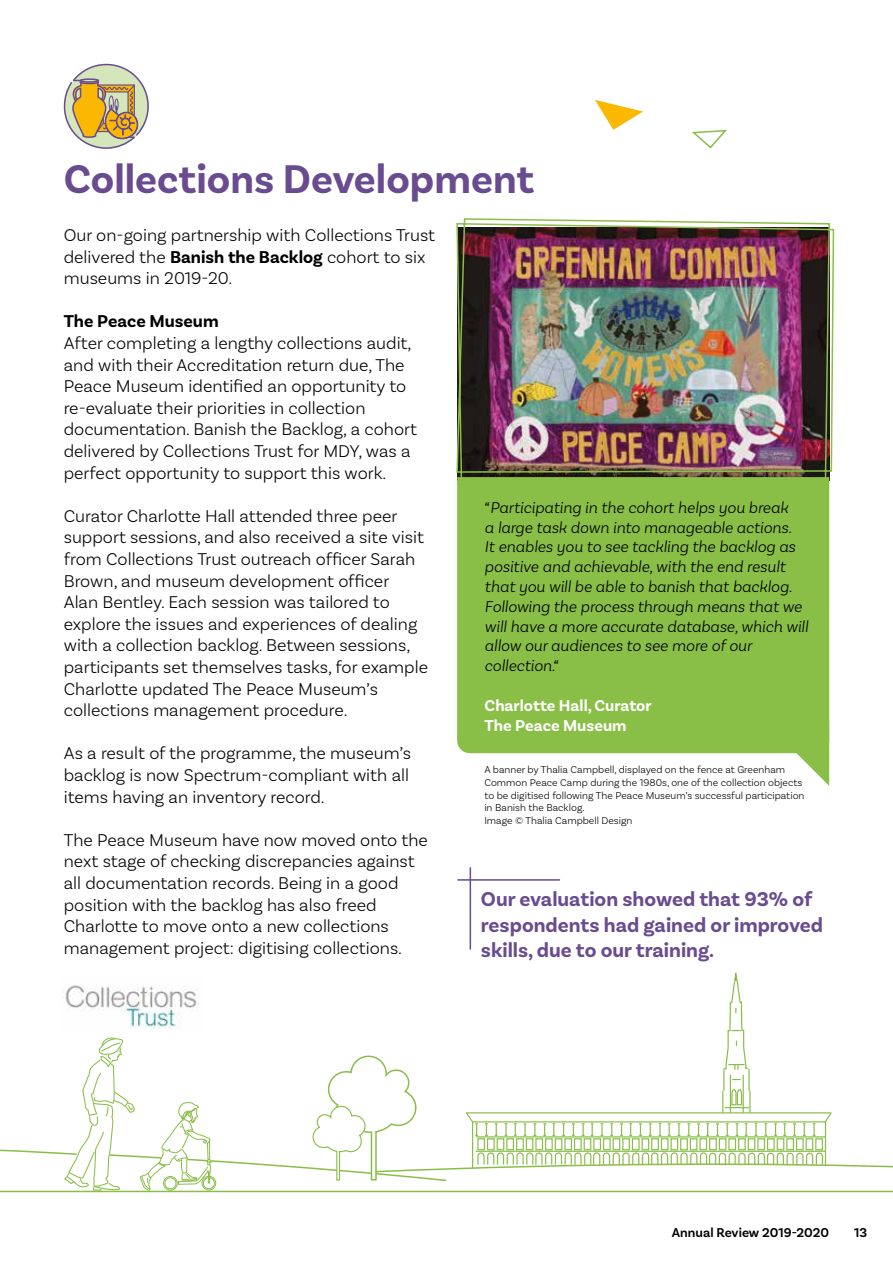
<style>
.page{position:relative;width:893px;height:1263px;background:#fff}
.page>*{position:absolute;margin:0;border:0;box-sizing:border-box;transform-origin:0 0}
.t1{font:700 42px "Basic Sans";color:#694b8f}
.t2{font:700 21px/25.2px "Basic Sans";color:#694b8f}
.t3{font:300 18px/21.6px "Basic Sans";color:#000}
.t4{font:700 18px "Basic Sans";color:#000}
.t5{font:italic 300 16.5px/19.8px "Basic Sans";color:#000}
.t6{font:700 16.5px/19.8px "Basic Sans";color:#fff}
.t7{font:600 13.5px "Basic Sans";color:#000}
.t8{font:300 10.5px/12.6px "Basic Sans";color:#000}
.s1{font-weight:700}
</style>
<div class="page">
<svg style="left:595px;top:100px;width:48px;height:30px"></svg>
<svg style="left:692px;top:129px;width:35px;height:20px"></svg>
<svg style="left:796px;top:753px;width:33px;height:33px"></svg>
<div style="left:457px;top:480px;width:372px;height:273px;background:#89be47"></div>
<hr style="left:458px;top:879px;width:101px;height:2px;background:#694b8f">
<hr style="left:470px;top:868px;width:1px;height:81px;background:#694b8f">
<svg style="left:0;top:972px;width:893px;height:221px"></svg>
<img style="left:456px;top:218px;width:379px;height:262px">
<svg style="left:63px;top:63px;width:86px;height:86px"></svg>
<h1 class="t1" style="left:64px;top:154px;width:472px">Collections Development</h1>
<p class="t3" style="left:64px;top:224px;width:373px">Our on-going partnership with Collections Trust delivered the <span class="s1">Banish the Backlog</span> cohort to six museums in 2019-20.</p>
<p class="t4" style="left:64px;top:310px;width:156px">The Peace Museum</p>
<p class="t3" style="left:64px;top:332px;width:355px">After completing a lengthy collections audit, and with their Accreditation return due, The Peace Museum identified an opportunity to re-evaluate their priorities in collection documentation. Banish the Backlog, a cohort delivered by Collections Trust for MDY, was a perfect opportunity to support this work.</p>
<p class="t3" style="left:64px;top:505px;width:366px">Curator Charlotte Hall attended three peer support sessions, and also received a site visit from Collections Trust outreach officer Sarah Brown, and museum development officer Alan Bentley. Each session was tailored to explore the issues and experiences of dealing with a collection backlog. Between sessions, participants set themselves tasks, for example Charlotte updated The Peace Museum’s collections management procedure.</p>
<p class="t3" style="left:64px;top:742px;width:349px;text-align:justify">As a result of the programme, the museum’s backlog is now Spectrum-compliant with all items having an inventory record.</p>
<p class="t3" style="left:64px;top:829px;width:366px">The Peace Museum have now moved onto the next stage of checking discrepancies against all documentation records. Being in a good position with the backlog has also freed Charlotte to move onto a new collections management project: digitising collections.</p>
<p class="t5" style="left:485px;top:497px;width:325px">“Participating in the cohort helps you break<br>a large task down into manageable actions.<br>It enables you to see tackling the backlog as positive and achievable, with the end result that you will be able to banish that backlog.<br>Following the process through means that we will have a more accurate database, which will allow our audiences to see more of our collection.“</p>
<p class="t6" style="left:485px;top:695px;width:169px">Charlotte Hall, Curator<br>The Peace Museum</p>
<p class="t8" style="left:484px;top:763px;width:322px">A banner by Thalia Campbell, displayed on the fence at Greenham Common Peace Camp during the 1980s, one of the collection objects to be digitised following The Peace Museum’s successful participation in Banish the Backlog.<br>Image © Thalia Campbell Design</p>
<p class="t2" style="left:481px;top:887px;width:344px">Our evaluation showed that 93% of respondents had gained or improved skills, due to our training.</p>
<p class="t7" style="left:672px;top:1224px;width:159px">Annual Review 2019-2020</p>
<p class="t7" style="left:854px;top:1224px;width:14px">13</p>
</div>
